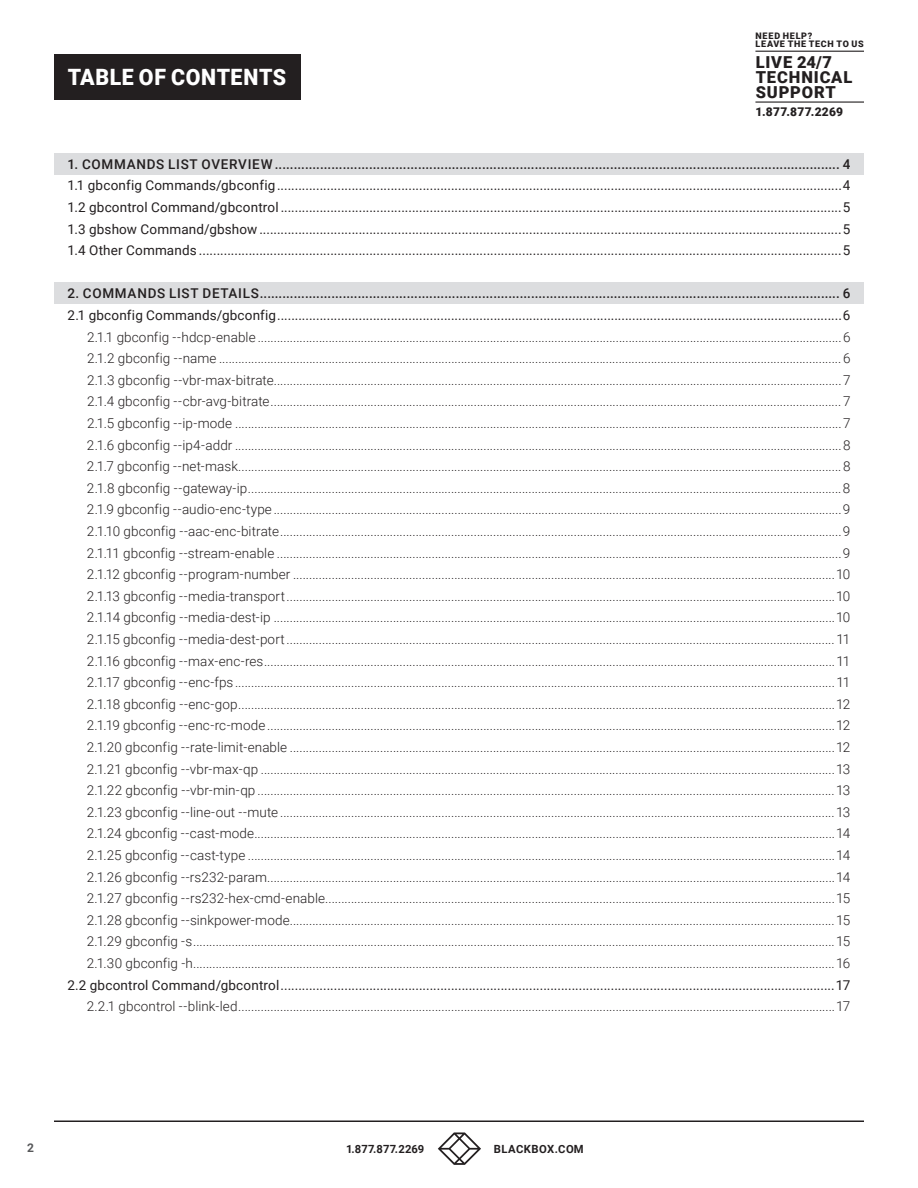
<style>
.page{position:relative;width:918px;height:1188px;background:#fff}
.page>*{position:absolute;margin:0;border:0;box-sizing:border-box;transform-origin:0 0}
.t1{font:900 22.5px "Roboto";letter-spacing:.025em;color:#fff;scale:.95 1}
.t2{font:900 16.5px/15px "Roboto";letter-spacing:.05em;color:#231f20}
.t3{font:300 13.5px/21.6px "Roboto";letter-spacing:.005em;color:#231f20;text-align:justify}
.t4{font:13.5px/21.6px "Roboto";letter-spacing:.015em;color:#231f20;text-align:justify}
.t5{font:500 13.5px "Roboto";letter-spacing:.055em;color:#231f20}
.t6{font:900 12px "Roboto";letter-spacing:.02em;color:#231f20}
.t7{font:700 12px "Roboto";color:#57585a}
.t8{font:700 11.25px "Roboto";letter-spacing:.02em;color:#231f20}
.t9{font:700 11.25px "Roboto";letter-spacing:.045em;color:#231f20}
.t10{font:900 9px/8.6px "Roboto";letter-spacing:.08em;color:#231f20}
</style>
<div class="page">
<hr style="left:54px;top:1120px;width:810px;height:2px;background:#231f20">
<hr style="left:755px;top:51px;width:109px;height:1px;background:#231f20">
<hr style="left:755px;top:101px;width:109px;height:2px;background:#231f20">
<svg style="left:438px;top:1132px;width:43px;height:33px"></svg>
<div style="left:54px;top:54px;width:246px;height:45px;background:#231f20"></div>
<div style="left:54px;top:153px;width:810px;height:21px;background:#dcdddf"></div>
<div style="left:54px;top:283px;width:810px;height:21px;background:#dcdddf"></div>
<h1 class="t1" style="left:68px;top:61px;width:231px">TABLE OF CONTENTS</h1>
<p class="t10" style="left:756px;top:31px;width:110px">NEED HELP?<br>LEAVE THE TECH TO US</p>
<p class="t2" style="left:756px;top:54px;width:98px">LIVE 24/7<br>TECHNICAL<br>SUPPORT</p>
<p class="t6" style="left:755px;top:103px;width:89px">1.877.877.2269</p>
<p class="t5" style="left:68px;top:155px;width:784px">1. COMMANDS LIST OVERVIEW ...................................................................................................................................................... 4</p>
<p class="t4" style="left:68px;top:174px;width:785px">1.1 gbconfig Commands/gbconfig...............................................................................................................................................................4<br>1.2 gbcontrol Command/gbcontrol ..............................................................................................................................................................5<br>1.3 gbshow Command/gbshow....................................................................................................................................................................5<br>1.4 Other Commands .....................................................................................................................................................................................5</p>
<p class="t5" style="left:68px;top:284px;width:785px">2. COMMANDS LIST DETAILS.......................................................................................................................................................... 6</p>
<p class="t4" style="left:68px;top:304px;width:784px">2.1 gbconfig Commands/gbconfig...............................................................................................................................................................6</p>
<p class="t3" style="left:87px;top:326px;width:765px">2.1.1 gbconfig --hdcp-enable .....................................................................................................................................................................................6<br>2.1.2 gbconfig --name .................................................................................................................................................................................................6<br>2.1.3 gbconfig --vbr-max-bitrate................................................................................................................................................................................7<br>2.1.4 gbconfig --cbr-avg-bitrate.................................................................................................................................................................................7<br>2.1.5 gbconfig --ip-mode ............................................................................................................................................................................................7<br>2.1.6 gbconfig --ip4-addr ............................................................................................................................................................................................8<br>2.1.7 gbconfig --net-mask...........................................................................................................................................................................................8<br>2.1.8 gbconfig --gateway-ip........................................................................................................................................................................................8<br>2.1.9 gbconfig --audio-enc-type ................................................................................................................................................................................9<br>2.1.10 gbconfig --aac-enc-bitrate..............................................................................................................................................................................9<br>2.1.11 gbconfig --stream-enable ...............................................................................................................................................................................9<br>2.1.12 gbconfig --program-number ........................................................................................................................................................................10<br>2.1.13 gbconfig --media-transport..........................................................................................................................................................................10<br>2.1.14 gbconfig --media-dest-ip ..............................................................................................................................................................................10<br>2.1.15 gbconfig --media-dest-port..........................................................................................................................................................................11<br>2.1.16 gbconfig --max-enc-res.................................................................................................................................................................................11<br>2.1.17 gbconfig --enc-fps..........................................................................................................................................................................................11<br>2.1.18 gbconfig --enc-gop.........................................................................................................................................................................................12<br>2.1.19 gbconfig --enc-rc-mode ................................................................................................................................................................................12<br>2.1.20 gbconfig --rate-limit-enable .........................................................................................................................................................................12<br>2.1.21 gbconfig --vbr-max-qp ..................................................................................................................................................................................13<br>2.1.22 gbconfig --vbr-min-qp ...................................................................................................................................................................................13<br>2.1.23 gbconfig --line-out --mute ............................................................................................................................................................................13<br>2.1.24 gbconfig --cast-mode....................................................................................................................................................................................14<br>2.1.25 gbconfig --cast-type ......................................................................................................................................................................................14<br>2.1.26 gbconfig --rs232-param................................................................................................................................................................................14<br>2.1.27 gbconfig --rs232-hex-cmd-enable..............................................................................................................................................................15<br>2.1.28 gbconfig --sinkpower-mode.........................................................................................................................................................................15<br>2.1.29 gbconfig -s.......................................................................................................................................................................................................15<br>2.1.30 gbconfig -h.......................................................................................................................................................................................................16</p>
<p class="t4" style="left:67px;top:974px;width:785px">2.2 gbcontrol Command/gbcontrol............................................................................................................................................................17</p>
<p class="t3" style="left:87px;top:995px;width:765px">2.2.1 gbcontrol --blink-led.........................................................................................................................................................................................17</p>
<p class="t7" style="left:27px;top:1139px;width:8px">2</p>
<p class="t8" style="left:346px;top:1141px;width:80px">1.877.877.2269</p>
<p class="t9" style="left:494px;top:1141px;width:91px">BLACKBOX.COM</p>
</div>
